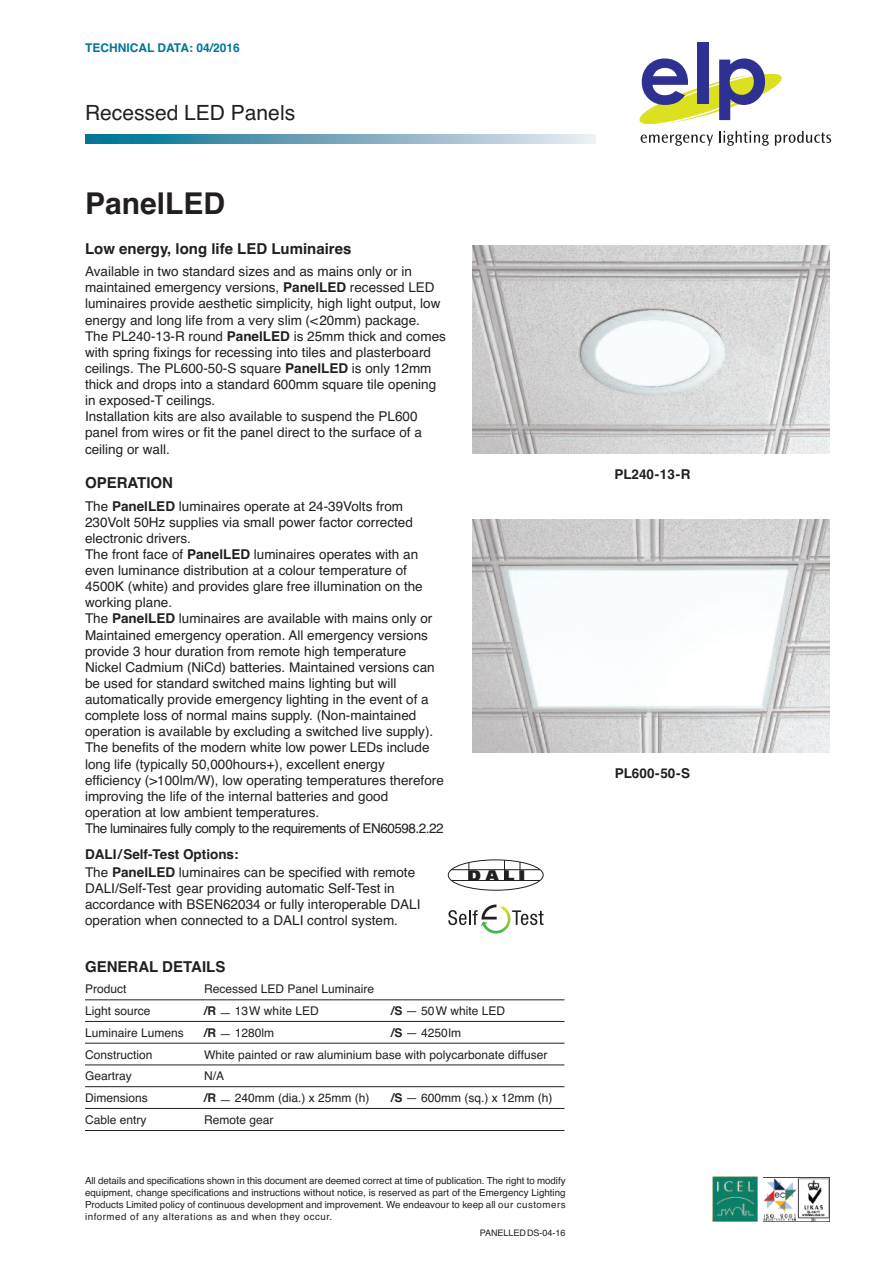
<style>
.page{position:relative;width:893px;height:1263px;background:#fff}
.page>*{position:absolute;margin:0;border:0;box-sizing:border-box;transform-origin:0 0}
.t1{font:700 30px "Helvetica";color:#231f20}
.t2{font:21px "Helvetica";color:#231f20}
.t3{font:900 15.3px "Frutiger";color:#231f20;scale:1.05 1}
.t4{font:700 15px "Helvetica";color:#231f20}
.t5{font:13.5px/16px "Helvetica";color:#231f20}
.t6{font:700 13.5px "Helvetica";color:#231f20}
.t7{font:12px "Helvetica";color:#231f20}
.t8{font:700 12px "Helvetica";color:#017696}
.t9{font:9.75px/12px "Helvetica";letter-spacing:.05em;color:#231f20;text-align:justify}
.t10{font:9px "Helvetica";color:#231f20}
.s1{font-weight:700}
</style>
<div class="page">
<svg style="left:85px;top:134px;width:510px;height:9px;background:#74aabf"></svg>
<div style="left:697px;top:43px;width:11px;height:61px;background:#2e3092"></div>
<svg style="left:639px;top:58px;width:192px;height:88px"></svg>
<img style="left:712px;top:1177px;width:45px;height:44px">
<img style="left:763px;top:1177px;width:67px;height:44px">
<img style="left:472px;top:520px;width:357px;height:232px">
<img style="left:472px;top:245px;width:357px;height:209px">
<hr style="left:85px;top:999px;width:479px;height:1px;background:#231f20">
<hr style="left:85px;top:1021px;width:479px;height:1px;background:#231f20">
<hr style="left:85px;top:1043px;width:479px;height:1px;background:#231f20">
<hr style="left:85px;top:1065px;width:479px;height:1px;background:#231f20">
<hr style="left:85px;top:1086px;width:479px;height:1px;background:#231f20">
<hr style="left:85px;top:1108px;width:479px;height:1px;background:#231f20">
<hr style="left:85px;top:1130px;width:479px;height:1px;background:#231f20">
<div style="left:448px;top:859px;width:95px;height:31px;border:1px solid #231f20;border-radius:50%"></div>
<hr style="left:451px;top:869px;width:89px;height:1px;background:#231f20">
<hr style="left:451px;top:880px;width:89px;height:1px;background:#231f20">
<svg style="left:469px;top:862px;width:1px;height:18px"></svg>
<svg style="left:504px;top:860px;width:1px;height:20px"></svg>
<svg style="left:520px;top:862px;width:1px;height:18px"></svg>
<svg style="left:448px;top:904px;width:96px;height:29px"></svg>
<p class="t8" style="left:85px;top:40px;width:156px">TECHNICAL DATA: 04/2016</p>
<h2 class="t2" style="left:85px;top:100px;width:212px">Recessed LED Panels</h2>
<h1 class="t1" style="left:85px;top:186px;width:142px">PanelLED</h1>
<p class="t4" style="left:85px;top:240px;width:268px">Low energy, long life LED Luminaires</p>
<p class="t5" style="left:85px;top:263px;width:362px">Available in two standard sizes and as mains only or in maintained emergency versions, <span class="s1">PanelLED</span> recessed LED luminaires provide aesthetic simplicity, high light output, low energy and long life from a very slim (&lt;20mm) package.<br>The PL240-13-R round <span class="s1">PanelLED</span> is 25mm thick and comes with spring fixings for recessing into tiles and plasterboard ceilings. The PL600-50-S square <span class="s1">PanelLED</span> is only 12mm thick and drops into a standard 600mm square tile opening in exposed-T ceilings.<br>Installation kits are also available to suspend the PL600 panel from wires or fit the panel direct to the surface of a ceiling or wall.</p>
<p class="t4" style="left:85px;top:474px;width:90px">OPERATION</p>
<p class="t5" style="left:85px;top:498px;width:360px">The <span class="s1">PanelLED</span> luminaires operate at 24-39Volts from 230Volt 50Hz supplies via small power factor corrected electronic drivers.<br>The front face of <span class="s1">PanelLED</span> luminaires operates with an even luminance distribution at a colour temperature of 4500K (white) and provides glare free illumination on the working plane.<br>The <span class="s1">PanelLED</span> luminaires are available with mains only or Maintained emergency operation. All emergency versions provide 3 hour duration from remote high temperature Nickel Cadmium (NiCd) batteries. Maintained versions can be used for standard switched mains lighting but will automatically provide emergency lighting in the event of a complete loss of normal mains supply. (Non-maintained operation is available by excluding a switched live supply).<br>The benefits of the modern white low power LEDs include long life (typically 50,000hours+), excellent energy efficiency (&gt;100lm/W), low operating temperatures therefore improving the life of the internal batteries and good operation at low ambient temperatures.<br>The luminaires fully comply to the requirements of EN60598.2.22</p>
<p class="t5" style="left:85px;top:845px;width:332px;line-height:18px"><span class="s1">DALI/Self-Test Options:<br></span>The <span class="s1">PanelLED</span> luminaires can be specified with remote</p>
<p class="t5" style="left:85px;top:880px;width:337px">DALI/Self-Test gear providing automatic Self-Test in accordance with BSEN62034 or fully interoperable DALI operation when connected to a DALI control system.</p>
<p class="t3" style="left:468px;top:869px;width:56px">DALI</p>
<p class="t4" style="left:85px;top:958px;width:142px">GENERAL DETAILS</p>
<p class="t7" style="left:85px;top:982px;width:43px">Product</p>
<p class="t7" style="left:204px;top:982px;width:172px">Recessed LED Panel Luminaire</p>
<p class="t7" style="left:85px;top:1004px;width:67px">Light source</p>
<p class="t7" style="left:204px;top:1004px;width:116px"><span class="s1">/R</span> — 13W white LED</p>
<p class="t7" style="left:391px;top:1004px;width:115px"><span class="s1">/S</span> — 50W white LED</p>
<p class="t7" style="left:85px;top:1026px;width:100px">Luminaire Lumens</p>
<p class="t7" style="left:204px;top:1026px;width:72px"><span class="s1">/R</span> — 1280lm</p>
<p class="t7" style="left:391px;top:1026px;width:71px"><span class="s1">/S</span> — 4250lm</p>
<p class="t7" style="left:85px;top:1047px;width:69px">Construction</p>
<p class="t7" style="left:204px;top:1047px;width:345px">White painted or raw aluminium base with polycarbonate diffuser</p>
<p class="t7" style="left:85px;top:1069px;width:48px">Geartray</p>
<p class="t7" style="left:204px;top:1069px;width:22px">N/A</p>
<p class="t7" style="left:85px;top:1091px;width:64px">Dimensions</p>
<p class="t7" style="left:204px;top:1091px;width:167px"><span class="s1">/R</span> — 240mm (dia.) x 25mm (h)</p>
<p class="t7" style="left:391px;top:1091px;width:163px"><span class="s1">/S</span> — 600mm (sq.) x 12mm (h)</p>
<p class="t7" style="left:85px;top:1113px;width:63px">Cable entry</p>
<p class="t7" style="left:204px;top:1113px;width:71px">Remote gear</p>
<p class="t9" style="left:85px;top:1175px;width:482px">All details and specifications shown in this document are deemed correct at time of publication. The right to modify equipment, change specifications and instructions without notice, is reserved as part of the Emergency Lighting Products Limited policy of continuous development and improvement. We endeavour to keep all our customers informed of any alterations as and when they occur.</p>
<p class="t10" style="left:480px;top:1227px;width:87px">PANELLEDDS-04-16</p>
<p class="t6" style="left:614px;top:466px;width:78px">PL240-13-R</p>
<p class="t6" style="left:615px;top:765px;width:77px">PL600-50-S</p>
</div>
